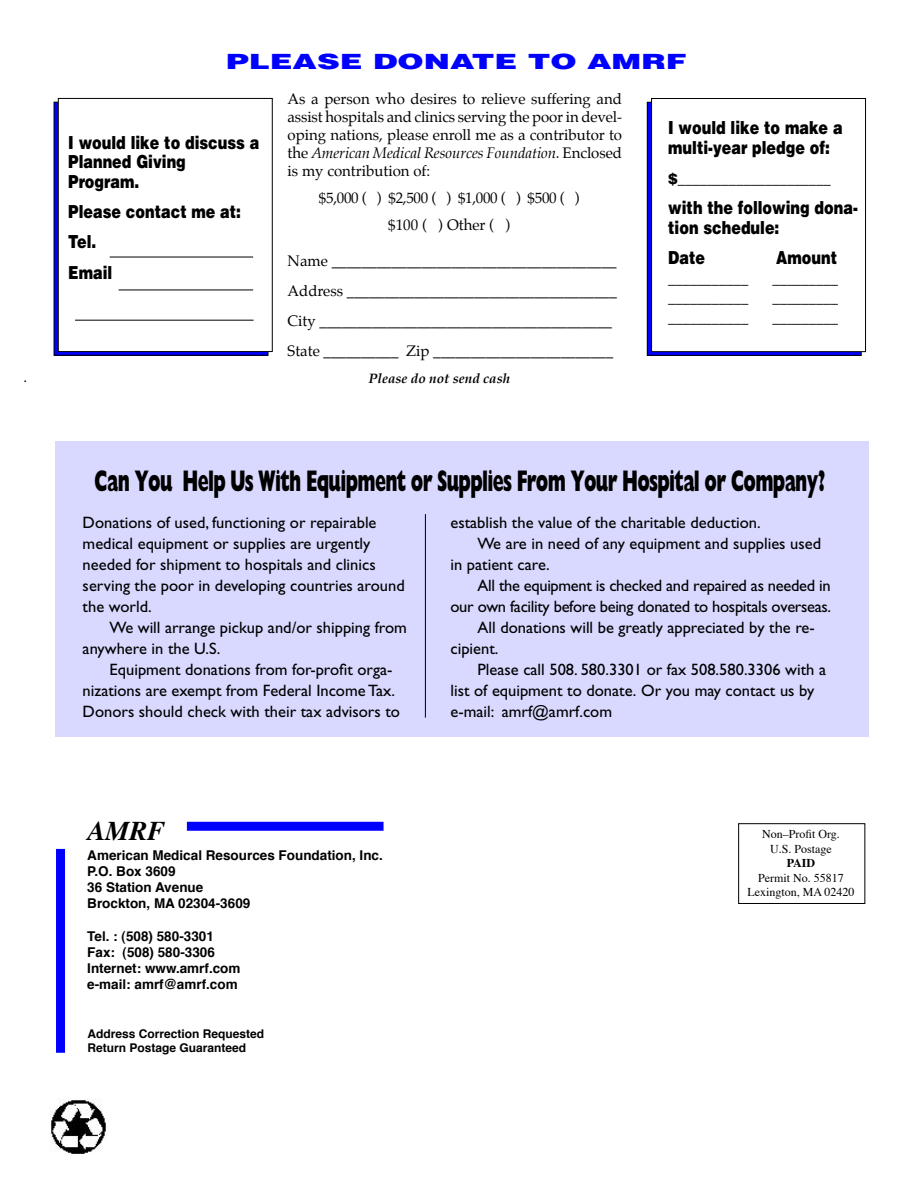
<style>
.page{position:relative;width:918px;height:1188px;background:#fff}
.page>*{position:absolute;margin:0;border:0;box-sizing:border-box;transform-origin:0 0}
.Body_Text_2{font:800 30px "Gill Sans";letter-spacing:-.04em;color:#000;scale:.6 1}
.t1{font:italic 700 27px "Times";color:#000}
.t2{font:900 21px "Helvetica";color:#00f;scale:1.5 1}
.Body_text{font:900 18px/19.5px "Helvetica";color:#000;scale:.8 1}
.t3{font:16.5px/21px "Gill Sans";color:#000}
.t4{font:16.5px/21px "Gill Sans";letter-spacing:-.02em;color:#000;text-align:right}
.Body_text-2{font:15px/18px "Palatino";color:#000;text-align:justify}
.Body_text-3{font:15px "Palatino";letter-spacing:-.02em;color:#000}
.Body_text-4{font:900 14.55px "Helvetica";color:#000}
.Body_text-5{font:14.55px "Palatino";color:#000}
.t5{font:700 13.5px "Helvetica";color:#000}
.Body_text-6{font:italic 700 13.5px "Palatino";color:#000}
.t6{font:12px "Times";color:#000}
.t7{font:700 12px "Helvetica";color:#000}
.t8{font:700 12px "Times";color:#000}
.s1{font-style:italic}
</style>
<div class="page">
<div style="left:187px;top:822px;width:197px;height:9px;background:#00f"></div>
<div style="left:56px;top:849px;width:9px;height:204px;background:#00f"></div>
<div style="left:738px;top:824px;width:127px;height:80px;border:1px solid #000"></div>
<img style="left:50px;top:1098px;width:56px;height:56px">
<div style="left:53px;top:1152px;width:12px;height:9px;background:#fff"></div>
<div style="left:651px;top:98px;width:215px;height:254px;border:1px solid #000"></div>
<div style="left:58px;top:98px;width:214px;height:254px;border:1px solid #000"></div>
<hr style="left:110px;top:257px;width:143px;height:1px;background:#000">
<hr style="left:119px;top:290px;width:134px;height:1px;background:#000">
<hr style="left:75px;top:320px;width:179px;height:1px;background:#000">
<div style="left:56px;top:441px;width:813px;height:295px;background:#d9d9ff"></div>
<hr style="left:425px;top:514px;width:1px;height:204px;background:#000">
<p class="Body_text-5" style="left:23px;top:368px;width:5px">.</p>
<p class="t2" style="left:226px;top:48px;width:309px">PLEASE DONATE TO AMRF</p>
<p class="Body_text" style="left:68px;top:132px;width:240px">I would like to discuss a<br>Planned Giving</p>
<p class="Body_text" style="left:68px;top:171px;width:90px">Program.</p>
<p class="Body_text" style="left:68px;top:201px;width:218px">Please contact me at:</p>
<p class="Body_text" style="left:68px;top:232px;width:36px">Tel.</p>
<p class="Body_text" style="left:68px;top:262px;width:56px">Email</p>
<p class="Body_text-2" style="left:288px;top:91px;width:336px">As a person who desires to relieve suffering and assist hospitals and clinics serving the poor in devel&shy;oping nations, please enroll me as a contributor to the <span class="s1">American Medical Resources Foundation.</span> Enclosed is my contribution of:</p>
<p class="Body_text-3" style="left:319px;top:188px;width:262px">$5,000 ( ) $2,500 ( ) $1,000 ( ) $500 ( )</p>
<p class="Body_text-2" style="left:388px;top:218px;width:124px">$100 ( ) Other ( )</p>
<p class="Body_text-2" style="left:288px;top:253px;width:331px">Name ______________________________________</p>
<p class="Body_text-2" style="left:288px;top:283px;width:331px">Address ____________________________________</p>
<p class="Body_text-2" style="left:288px;top:313px;width:326px">City _______________________________________</p>
<p class="Body_text-2" style="left:288px;top:343px;width:327px">State __________ Zip ________________________</p>
<p class="Body_text-6" style="left:369px;top:370px;width:143px">Please do not send cash</p>
<p class="Body_text" style="left:668px;top:117px;width:219px">I would like to make a multi-year pledge of:</p>
<p class="Body_text-4" style="left:668px;top:169px;width:164px">$_____________________</p>
<p class="Body_text" style="left:668px;top:197px;width:238px">with the following dona&shy;tion schedule:</p>
<p class="Body_text" style="left:668px;top:247px;width:48px">Date</p>
<p class="Body_text" style="left:776px;top:247px;width:78px">Amount</p>
<p class="Body_text-4" style="left:668px;top:269px;width:82px">___________</p>
<p class="Body_text-4" style="left:773px;top:269px;width:67px">_________</p>
<p class="Body_text-4" style="left:668px;top:288px;width:82px">___________</p>
<p class="Body_text-4" style="left:773px;top:288px;width:67px">_________</p>
<p class="Body_text-4" style="left:668px;top:308px;width:82px">___________</p>
<p class="Body_text-4" style="left:773px;top:308px;width:67px">_________</p>
<p class="Body_Text_2" style="left:94px;top:463px;width:1220px">Can You Help Us With Equipment or Supplies From Your Hospital or Company?</p>
<p class="t3" style="left:83px;top:512px;width:324px">Donations of used, functioning or repairable medical equipment or supplies are urgently needed for shipment to hospitals and clinics serving the poor in developing countries around the world.</p>
<p class="t3" style="left:83px;top:617px;width:326px;text-indent:27px">We will arrange pickup and/or shipping from anywhere in the U.S.</p>
<p class="t3" style="left:83px;top:659px;width:319px;text-indent:27px">Equipment donations from for-profit orga&shy;nizations are exempt from Federal Income Tax.<br>Donors should check with their tax advisors to</p>
<p class="t3" style="left:451px;top:512px;width:312px">establish the value of the charitable deduction.</p>
<p class="t3" style="left:451px;top:533px;width:372px;text-indent:27px">We are in need of any equipment and supplies used in patient care.</p>
<p class="t4" style="left:451px;top:575px;width:382px">All the equipment is checked and repaired as needed in<br>our own facility before being donated to hospitals overseas.</p>
<p class="t3" style="left:451px;top:617px;width:366px;text-indent:27px">All donations will be greatly appreciated by the re&shy;cipient.</p>
<p class="t3" style="left:451px;top:659px;width:377px;text-indent:27px">Please call 508. 580.3301 or fax 508.580.3306 with a list of equipment to donate. Or you may contact us by e-mail: amrf@amrf.com</p>
<p class="t1" style="left:87px;top:806px;width:80px">AMRF</p>
<p class="t5" style="left:87px;top:843px;width:297px">American Medical Resources Foundation, Inc.</p>
<p class="t5" style="left:87px;top:859px;width:90px">P.O. Box 3609</p>
<p class="t5" style="left:87px;top:875px;width:118px">36 Station Avenue</p>
<p class="t5" style="left:87px;top:891px;width:165px">Brockton, MA 02304-3609</p>
<p class="t5" style="left:87px;top:924px;width:128px">Tel. : (508) 580-3301</p>
<p class="t5" style="left:87px;top:940px;width:129px">Fax: (508) 580-3306</p>
<p class="t5" style="left:87px;top:956px;width:155px">Internet: www.amrf.com</p>
<p class="t5" style="left:87px;top:972px;width:152px">e-mail: amrf@amrf.com</p>
<p class="t7" style="left:87px;top:1023px;width:178px">Address Correction Requested</p>
<p class="t7" style="left:87px;top:1037px;width:160px">Return Postage Guaranteed</p>
<p class="t6" style="left:762px;top:823px;width:79px">Non–Profit Org.</p>
<p class="t6" style="left:770px;top:838px;width:63px">U.S. Postage</p>
<p class="t8" style="left:787px;top:852px;width:30px">PAID</p>
<p class="t6" style="left:758px;top:866px;width:87px">Permit No. 55817</p>
<p class="t6" style="left:747px;top:881px;width:109px">Lexington, MA 02420</p>
</div>
